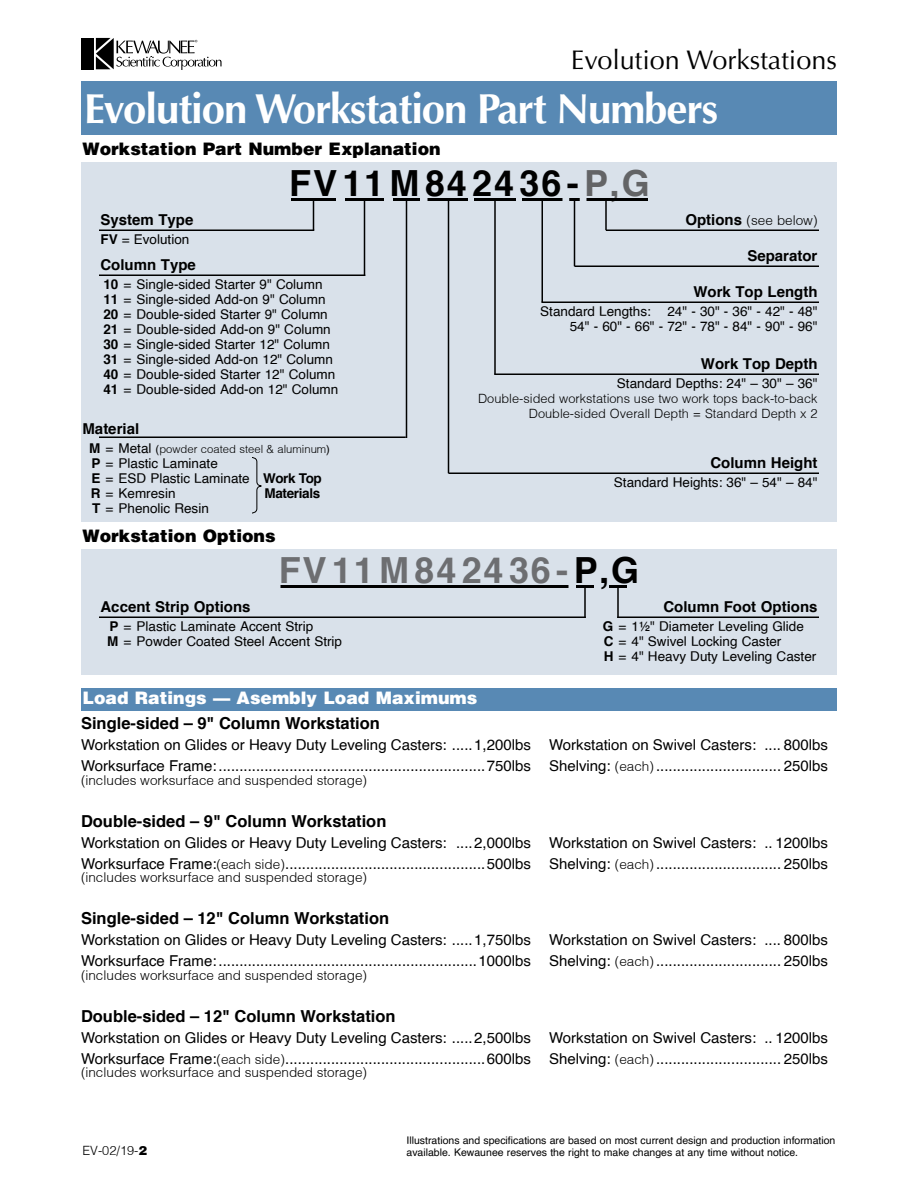
<style>
.page{position:relative;width:918px;height:1188px;background:#fff}
.page>*{position:absolute;margin:0;border:0;box-sizing:border-box;transform-origin:0 0}
.Page_Heading_TOC{font:700 42px "Optima LT Std";letter-spacing:-.025em;color:#fff}
.t1{font:700 36px "Helvetica";letter-spacing:.1em;color:#000}
.t2{font:700 36px "Helvetica";letter-spacing:.1em;color:#6d6e71}
.t3{font:27px "Optima LT Std";color:#000}
.t4{font:900 17.25px "Helvetica";color:#000}
.t5{font:900 17.25px "Helvetica";color:#fff}
.Page_Heading_TOC-2{font:700 16.5px "Helvetica";color:#000}
.Page_Heading_TOC-3{font:15px/21px "Helvetica";color:#000}
.t6{font:700 15px "Helvetica";color:#000}
.t7{font:13.5px/15px "Helvetica";color:#000}
.Page_Heading_TOC-4{font:300 13.5px "Helvetica";color:#000}
.Page_Heading_TOC-5{font:700 13.5px "Helvetica";letter-spacing:-.025em;color:#000}
.t8{font:300 12.75px "Helvetica";color:#000}
.t9{font:300 11.25px "Helvetica";color:#000}
.t10{font:10.5px/12.6px "Helvetica";color:#000}
.s1{font-weight:700}
.s2{color:#636466}
.s3{font-weight:700;font-size:15px}
.s4{font-weight:700;font-size:13.5px}
.s5{font-weight:400;font-size:13.5px}
.s6{font-weight:400}
.s7{color:#000}
.s8{font-weight:300;font-size:13.5px}
.s9{font-weight:900}
</style>
<div class="page">
<div style="left:81px;top:38px;width:13px;height:31px;background:#000"></div>
<svg style="left:96px;top:38px;width:126px;height:32px"></svg>
<div style="left:81px;top:81px;width:756px;height:54px;background:#5889b4"></div>
<div style="left:81px;top:162px;width:756px;height:360px;background:#d9e1ea"></div>
<div style="left:81px;top:549px;width:756px;height:126px;background:#d9e1ea"></div>
<hr style="left:345px;top:198px;width:39px;height:3px;background:#000">
<hr style="left:364px;top:200px;width:1px;height:76px;background:#000">
<hr style="left:291px;top:198px;width:45px;height:3px;background:#000">
<hr style="left:280px;top:585px;width:288px;height:3px;background:#000">
<hr style="left:393px;top:198px;width:27px;height:3px;background:#000">
<hr style="left:428px;top:198px;width:40px;height:3px;background:#000">
<hr style="left:522px;top:198px;width:40px;height:3px;background:#000">
<svg style="left:569px;top:198px;width:11px;height:3px"></svg>
<hr style="left:586px;top:198px;width:62px;height:3px;background:#000">
<hr style="left:576px;top:585px;width:18px;height:3px;background:#000">
<hr style="left:609px;top:585px;width:18px;height:3px;background:#000">
<hr style="left:313px;top:200px;width:1px;height:30px;background:#000">
<hr style="left:406px;top:200px;width:1px;height:238px;background:#000">
<hr style="left:474px;top:198px;width:42px;height:3px;background:#000">
<hr style="left:448px;top:200px;width:1px;height:273px;background:#000">
<hr style="left:542px;top:200px;width:1px;height:102px;background:#000">
<hr style="left:494px;top:200px;width:2px;height:174px;background:#000">
<hr style="left:605px;top:200px;width:2px;height:30px;background:#000">
<hr style="left:617px;top:586px;width:2px;height:32px;background:#000">
<hr style="left:584px;top:586px;width:2px;height:32px;background:#000">
<hr style="left:574px;top:200px;width:1px;height:66px;background:#000">
<hr style="left:99px;top:230px;width:215px;height:1px;background:#000">
<hr style="left:99px;top:616px;width:487px;height:2px;background:#000">
<hr style="left:99px;top:274px;width:266px;height:2px;background:#000">
<hr style="left:99px;top:436px;width:307px;height:2px;background:#000">
<hr style="left:606px;top:230px;width:213px;height:1px;background:#000">
<hr style="left:617px;top:616px;width:202px;height:2px;background:#000">
<hr style="left:574px;top:266px;width:245px;height:1px;background:#000">
<hr style="left:542px;top:302px;width:277px;height:1px;background:#000">
<hr style="left:494px;top:374px;width:325px;height:1px;background:#000">
<hr style="left:448px;top:472px;width:371px;height:2px;background:#000">
<svg style="left:252px;top:457px;width:10px;height:57px"></svg>
<div style="left:81px;top:688px;width:756px;height:23px;background:#5889b4"></div>
<h3 class="t3" style="left:571px;top:44px;width:268px">Evolution Workstations</h3>
<p class="Page_Heading_TOC" style="left:84px;top:85px;width:636px">Evolution Workstation Part Numbers</p>
<p class="t4" style="left:82px;top:137px;width:360px">Workstation Part Number Explanation</p>
<p class="t6" style="left:100px;top:207px;width:94px">System Type</p>
<p class="t7" style="left:100px;top:232px;width:90px"><span class="s1">FV</span> = Evolution</p>
<p class="t1" style="left:289px;top:154px;width:362px">FV11M842436-<span class="s2">P,G</span></p>
<p class="Page_Heading_TOC-4" style="left:685px;top:211px;width:134px"><span class="s3">Options</span> (see below)</p>
<p class="t6" style="left:100px;top:252px;width:97px">Column Type</p>
<p class="t7" style="left:103px;top:277px;width:224px"><span class="s1">10</span> = Single-sided Starter 9" Column<br><span class="s1">11</span> = Single-sided Add-on 9" Column</p>
<p class="t7" style="left:103px;top:307px;width:226px"><span class="s1">20</span> = Double-sided Starter 9" Column</p>
<p class="t7" style="left:103px;top:322px;width:229px"><span class="s1">21</span> = Double-sided Add-on 9" Column</p>
<p class="t7" style="left:103px;top:337px;width:228px"><span class="s1">30</span> = Single-sided Starter 12" Column</p>
<p class="t7" style="left:103px;top:352px;width:231px"><span class="s1">31</span> = Single-sided Add-on 12" Column</p>
<p class="t7" style="left:103px;top:367px;width:233px"><span class="s1">40</span> = Double-sided Starter 12" Column</p>
<p class="t7" style="left:103px;top:382px;width:236px"><span class="s1">41</span> = Double-sided Add-on 12" Column</p>
<p class="t6" style="left:82px;top:416px;width:58px">Material</p>
<p class="t9" style="left:89px;top:442px;width:242px"><span class="s4">M</span> <span class="s5">= Metal</span> <span class="s6">(</span>powder coated steel &amp; aluminum<span class="s6">)</span></p>
<p class="t7" style="left:91px;top:457px;width:128px"><span class="s1">P</span> = Plastic Laminate</p>
<p class="t7" style="left:91px;top:472px;width:160px"><span class="s1">E</span> = ESD Plastic Laminate</p>
<p class="t7" style="left:91px;top:487px;width:86px"><span class="s1">R</span> = Kemresin</p>
<p class="t7" style="left:92px;top:502px;width:118px"><span class="s1">T</span> = Phenolic Resin</p>
<p class="Page_Heading_TOC-5" style="left:263px;top:467px;width:60px">Work Top</p>
<p class="Page_Heading_TOC-5" style="left:265px;top:482px;width:57px">Materials</p>
<p class="t4" style="left:82px;top:524px;width:195px">Workstation Options</p>
<p class="t6" style="left:747px;top:243px;width:72px">Separator</p>
<p class="t6" style="left:693px;top:279px;width:126px">Work Top Length</p>
<p class="t7" style="left:540px;top:304px;width:279px">Standard Lengths: 24" - 30" - 36" - 42" - 48"</p>
<p class="t7" style="left:570px;top:319px;width:249px">54" - 60" - 66" - 72" - 78" - 84" - 90" - 96"</p>
<p class="t6" style="left:701px;top:351px;width:118px">Work Top Depth</p>
<p class="t7" style="left:617px;top:376px;width:202px">Standard Depths: 24" – 30" – 36"</p>
<p class="t8" style="left:478px;top:391px;width:341px">Double-sided workstations use two work tops back-to-back</p>
<p class="t8" style="left:529px;top:406px;width:290px">Double-sided Overall Depth = Standard Depth x 2</p>
<p class="t6" style="left:710px;top:450px;width:109px">Column Height</p>
<p class="t7" style="left:614px;top:475px;width:205px">Standard Heights: 36" – 54" – 84"</p>
<p class="t2" style="left:279px;top:541px;width:362px">FV11M842436-<span class="s7">P,G</span></p>
<p class="t6" style="left:100px;top:594px;width:152px">Accent Strip Options</p>
<p class="t7" style="left:109px;top:619px;width:205px"><span class="s1">P</span> = Plastic Laminate Accent Strip</p>
<p class="t7" style="left:107px;top:634px;width:236px"><span class="s1">M</span> = Powder Coated Steel Accent Strip</p>
<p class="t5" style="left:82px;top:686px;width:396px">Load Ratings — Asembly Load Maximums</p>
<p class="t6" style="left:663px;top:594px;width:156px">Column Foot Options</p>
<p class="t7" style="left:603px;top:619px;width:203px"><span class="s1">G</span> = 1½" Diameter Leveling Glide</p>
<p class="t7" style="left:604px;top:634px;width:179px"><span class="s1">C</span> = 4" Swivel Locking Caster</p>
<p class="t7" style="left:604px;top:649px;width:214px"><span class="s1">H</span> = 4" Heavy Duty Leveling Caster</p>
<p class="Page_Heading_TOC-2" style="left:81px;top:710px;width:301px">Single-sided – 9" Column Workstation</p>
<p class="Page_Heading_TOC-3" style="left:81px;top:735px;width:748px">Workstation on Glides or Heavy Duty Leveling Casters: .....1,200lbs Workstation on Swivel Casters: .... 800lbs<br>Worksurface Frame:................................................................750lbs Shelving: <span class="s8">(each)</span> .............................. 250lbs</p>
<p class="Page_Heading_TOC-4" style="left:81px;top:772px;width:288px">(includes worksurface and suspended storage)</p>
<p class="Page_Heading_TOC-2" style="left:81px;top:808px;width:307px">Double-sided – 9" Column Workstation</p>
<p class="Page_Heading_TOC-3" style="left:81px;top:833px;width:748px">Workstation on Glides or Heavy Duty Leveling Casters: ....2,000lbs Workstation on Swivel Casters: .. 1200lbs<br>Worksurface Frame:<span class="s8">(each side)</span>................................................500lbs Shelving: <span class="s8">(each)</span> .............................. 250lbs</p>
<p class="Page_Heading_TOC-4" style="left:81px;top:869px;width:288px">(includes worksurface and suspended storage)</p>
<p class="Page_Heading_TOC-2" style="left:81px;top:905px;width:310px">Single-sided – 12" Column Workstation</p>
<p class="Page_Heading_TOC-3" style="left:81px;top:930px;width:748px">Workstation on Glides or Heavy Duty Leveling Casters: .....1,750lbs Workstation on Swivel Casters: .... 800lbs<br>Worksurface Frame:..............................................................1000lbs Shelving: <span class="s8">(each)</span> .............................. 250lbs</p>
<p class="Page_Heading_TOC-4" style="left:81px;top:967px;width:288px">(includes worksurface and suspended storage)</p>
<p class="Page_Heading_TOC-2" style="left:81px;top:1003px;width:316px">Double-sided – 12" Column Workstation</p>
<p class="Page_Heading_TOC-3" style="left:81px;top:1028px;width:748px">Workstation on Glides or Heavy Duty Leveling Casters: .....2,500lbs Workstation on Swivel Casters: .. 1200lbs<br>Worksurface Frame:<span class="s8">(each side)</span>................................................600lbs Shelving: <span class="s8">(each)</span> .............................. 250lbs</p>
<p class="Page_Heading_TOC-4" style="left:81px;top:1064px;width:288px">(includes worksurface and suspended storage)</p>
<p class="t8" style="left:82px;top:1142px;width:66px">EV-02/19-<span class="s9">2</span></p>
<p class="t10" style="left:406px;top:1134px;width:430px">Illustrations and specifications are based on most current design and production information available. Kewaunee reserves the right to make changes at any time without notice.</p>
</div>
